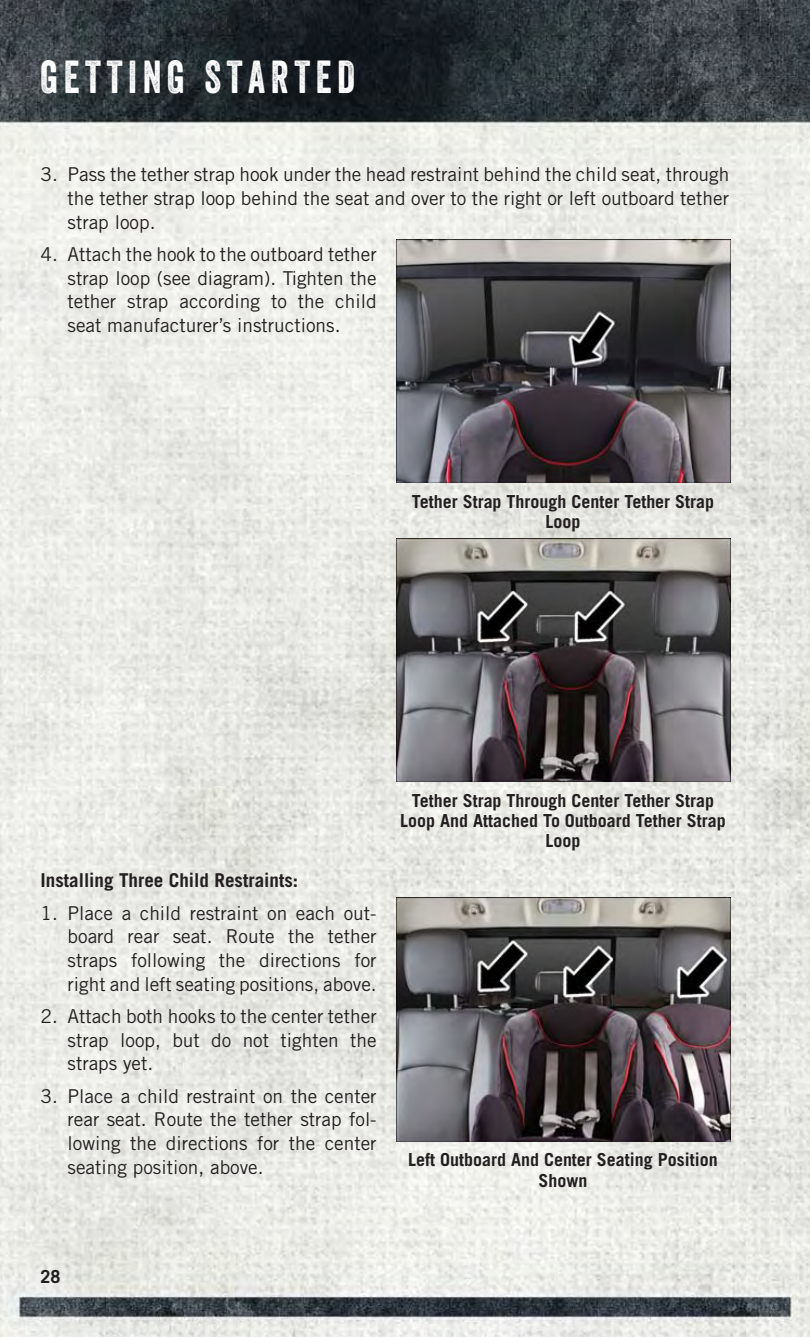
<style>
.page{position:relative;width:810px;height:1337px;background:#fff}
.page>*{position:absolute;margin:0;border:0;box-sizing:border-box;transform-origin:0 0}
.t1{font:45px "Veneer";letter-spacing:.14em;color:#fff;scale:.9 1}
.t2{font:19.12px/23.6px "Trade Gothic LT Std";color:#231f20;text-align:justify}
.t3{font:700 19.12px "Trade Gothic LT Std";color:#231f20}
.t4{font:700 18px/20.2px "Trade Gothic LT Std";color:#231f20;text-align:center}
</style>
<div class="page">
<img style="left:0;top:0;width:810px;height:1336px">
<img style="left:397px;top:239px;width:334px;height:243px">
<img style="left:397px;top:538px;width:334px;height:243px">
<img style="left:397px;top:898px;width:334px;height:243px">
<h1 class="t1" style="left:40px;top:51px;width:351px">GETTING STARTED</h1>
<p class="t2" style="left:68px;top:165px;width:663px;text-indent:-27px">3. Pass the tether strap hook under the head restraint behind the child seat, through the tether strap loop behind the seat and over to the right or left outboard tether strap loop.</p>
<p class="t2" style="left:68px;top:244px;width:311px;text-indent:-27px">4. Attach the hook to the outboard tether strap loop (see diagram). Tighten the tether strap according to the child seat manufacturer’s instructions.</p>
<p class="t4" style="left:412px;top:493px;width:304px">Tether Strap Through Center Tether Strap<br>Loop</p>
<p class="t3" style="left:41px;top:873px;width:259px">Installing Three Child Restraints:</p>
<p class="t2" style="left:68px;top:903px;width:311px;text-indent:-27px">1. Place a child restraint on each out&shy;board rear seat. Route the tether straps following the directions for right and left seating positions, above.</p>
<p class="t2" style="left:68px;top:1006px;width:311px;text-indent:-27px">2. Attach both hooks to the center tether strap loop, but do not tighten the straps yet.</p>
<p class="t2" style="left:68px;top:1086px;width:311px;text-indent:-27px">3. Place a child restraint on the center rear seat. Route the tether strap fol&shy;lowing the directions for the center seating position, above.</p>
<p class="t4" style="left:400px;top:792px;width:327px">Tether Strap Through Center Tether Strap<br>Loop And Attached To Outboard Tether Strap<br>Loop</p>
<p class="t4" style="left:408px;top:1151px;width:311px">Left Outboard And Center Seating Position<br>Shown</p>
<p class="t4" style="left:40px;top:1268px;width:21px">28</p>
</div>
